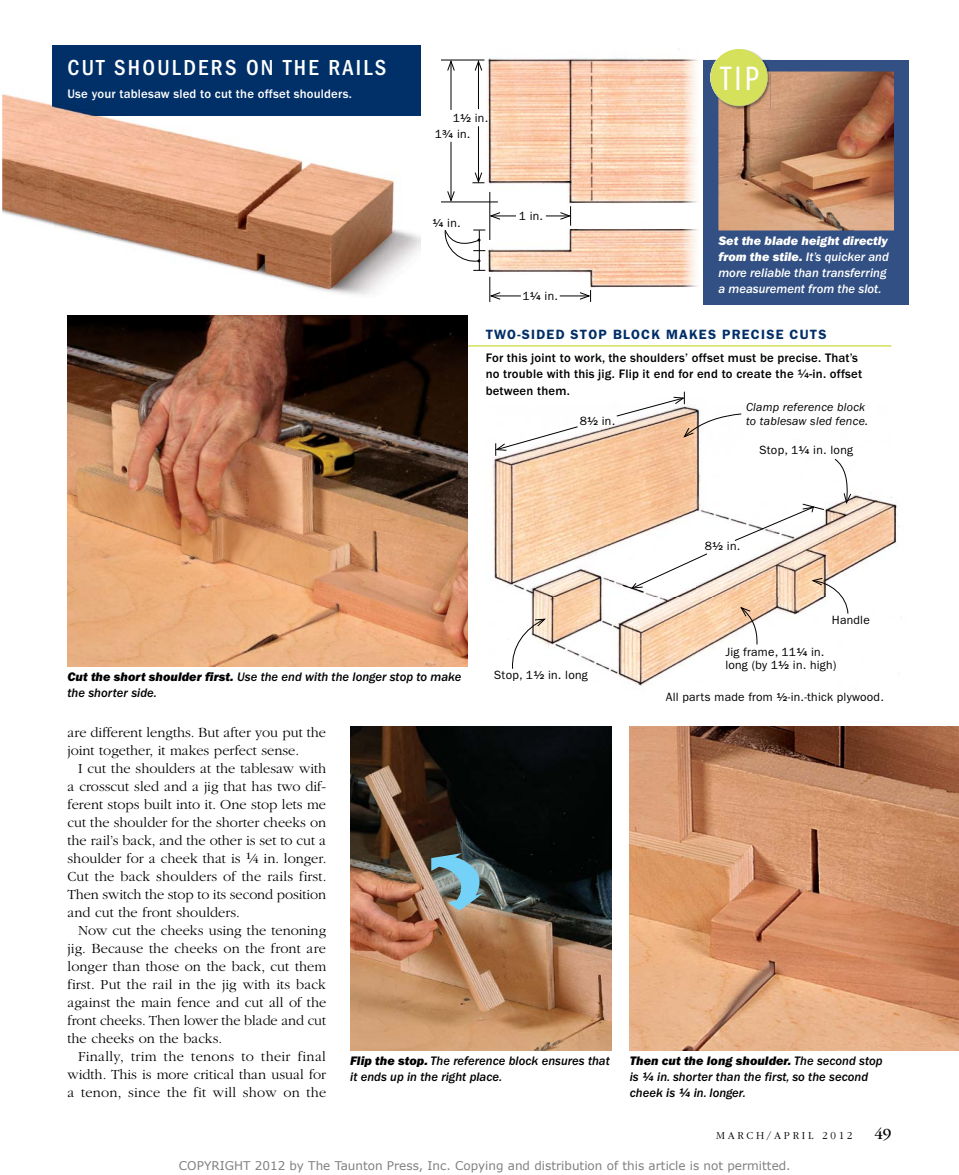
<style>
.page{position:relative;width:959px;height:1175px;background:#fff}
.page>*{position:absolute;margin:0;border:0;box-sizing:border-box;transform-origin:0 0}
.t1{font:34.95px "ITC Franklin Gothic Std Bk Cp";color:#fff}
.t2{font:500 condensed 22.5px "ITC Franklin Gothic Std";letter-spacing:.1em;color:#fff}
.t3{font:16.05px "ITC Garamond Std";color:#000}
.t4{font:300 14.4px/18px "ITC Garamond Std";color:#000;text-align:justify}
.t5{font:600 13.5px "ITC Franklin Gothic Std";letter-spacing:.09em;color:#002e67}
.t6{font:12.75px/15.8px "ITC Franklin Gothic Std Med It";color:#000}
.t7{font:500 12.75px/16.5px "ITC Franklin Gothic Std";letter-spacing:.015em;color:#000}
.t8{font:12.75px/15.8px "ITC Franklin Gothic Std Med It";color:#fff}
.t9{font:500 12.75px "ITC Franklin Gothic Std";letter-spacing:.015em;color:#fff}
.t10{font:12.75px "ITC Franklin Gothic Std Hvy It";color:#000}
.t11{font:12.75px "ITC Franklin Gothic Std Hvy It";color:#fff}
.t12{font:12px/13.5px "ITC Franklin Gothic Std";letter-spacing:.02em;color:#000}
.t13{font:12px "Verdana";color:#808080}
.t14{font:italic 12px/13.5px "ITC Franklin Gothic Std";letter-spacing:.02em;color:#000}
.t15{font:300 11.1px "ITC Garamond Std";letter-spacing:.24em;color:#000}
.s1{font-weight:500}
.s2{font-family:"ITC Franklin Gothic Std Hvy It"}
.s3{font-weight:400}
.s4{font-weight:400;font-size:10.05px}
.s5{font-family:"ITC Franklin Gothic Std Med It"}
.s6{font-family:"ITC Franklin Gothic Std";font-weight:600;font-style:italic}
</style>
<div class="page">
<img style="left:493px;top:425px;width:406px;height:262px">
<img style="left:463px;top:57px;width:235px;height:267px">
<div style="left:703px;top:60px;width:206px;height:244px;background:#325083"></div>
<img style="left:2px;top:94px;width:52px;height:131px">
<img style="left:54px;top:116px;width:366px;height:179px">
<div style="left:52px;top:45px;width:368px;height:71px;background:#013068"></div>
<img style="left:629px;top:726px;width:329px;height:324px">
<img style="left:350px;top:726px;width:262px;height:324px">
<svg style="left:431px;top:853px;width:53px;height:57px;background:#799ba4"></svg>
<hr style="left:456px;top:345px;width:435px;height:1px;background:#d5e05b">
<img style="left:68px;top:315px;width:399px;height:351px">
<hr style="left:489px;top:192px;width:1px;height:48px;background:#000">
<svg style="left:488px;top:212px;width:28px;height:8px"></svg>
<hr style="left:491px;top:295px;width:30px;height:1px;background:#000">
<svg style="left:489px;top:277px;width:12px;height:25px"></svg>
<hr style="left:479px;top:230px;width:1px;height:41px;background:#000">
<svg style="left:546px;top:206px;width:25px;height:20px"></svg>
<hr style="left:559px;top:295px;width:30px;height:1px;background:#000">
<svg style="left:579px;top:290px;width:12px;height:12px"></svg>
<svg style="left:444px;top:229px;width:41px;height:34px"></svg>
<hr style="left:441px;top:60px;width:43px;height:1px;background:#000">
<hr style="left:441px;top:201px;width:57px;height:1px;background:#000">
<hr style="left:478px;top:61px;width:1px;height:48px;background:#000">
<svg style="left:474px;top:59px;width:9px;height:12px"></svg>
<hr style="left:450px;top:61px;width:1px;height:49px;background:#000">
<svg style="left:446px;top:59px;width:9px;height:12px"></svg>
<hr style="left:450px;top:142px;width:1px;height:58px;background:#000">
<svg style="left:446px;top:190px;width:9px;height:13px"></svg>
<img style="left:718px;top:71px;width:176px;height:159px">
<img style="left:718px;top:71px;width:52px;height:38px">
<img style="left:710px;top:49px;width:58px;height:57px">
<div style="left:710px;top:49px;width:57px;height:57px;background:#d5e05b;border-radius:50%"></div>
<hr style="left:478px;top:126px;width:1px;height:56px;background:#000">
<svg style="left:472px;top:172px;width:12px;height:12px"></svg>
<svg style="left:810px;top:577px;width:38px;height:37px"></svg>
<svg style="left:739px;top:606px;width:18px;height:39px"></svg>
<svg style="left:511px;top:618px;width:35px;height:51px"></svg>
<svg style="left:834px;top:458px;width:17px;height:47px"></svg>
<svg style="left:734px;top:503px;width:90px;height:38px"></svg>
<svg style="left:622px;top:553px;width:86px;height:40px"></svg>
<svg style="left:494px;top:426px;width:84px;height:30px"></svg>
<svg style="left:616px;top:392px;width:126px;height:46px"></svg>
<h2 class="t2" style="left:68px;top:55px;width:320px">CUT SHOULDERS ON THE RAILS</h2>
<p class="t9" style="left:68px;top:87px;width:286px">Use your tablesaw sled to cut the offset shoulders.</p>
<p class="t12" style="left:452px;top:111px;width:37px">1<span class="s1">½</span> in.</p>
<p class="t12" style="left:435px;top:127px;width:37px">1<span class="s1">¾</span> in.</p>
<p class="t12" style="left:432px;top:216px;width:30px"><span class="s1">¼</span> in.</p>
<p class="t12" style="left:519px;top:209px;width:26px">1 in.</p>
<p class="t12" style="left:522px;top:289px;width:37px">1<span class="s1">¼</span> in.</p>
<h1 class="t1" style="left:720px;top:59px;width:40px">TIP</h1>
<p class="t11" style="left:718px;top:233px;width:171px">Set the blade height directly</p>
<p class="t8" style="left:718px;top:249px;width:172px"><span class="s2">from the stile.</span> It’s quicker and more reliable than transferring a measurement from the slot.</p>
<p class="t5" style="left:485px;top:326px;width:342px">TWO-SIDED STOP BLOCK MAKES PRECISE CUTS</p>
<p class="t7" style="left:485px;top:349px;width:378px">For this joint to work, the shoulders’ offset must be precise. That’s no trouble with this jig. Flip it end for end to create the ¼-in. offset between them.</p>
<p class="t12" style="left:579px;top:414px;width:37px">8<span class="s1">½</span> in.</p>
<p class="t14" style="left:746px;top:400px;width:124px">Clamp reference block to tablesaw sled fence.</p>
<p class="t12" style="left:759px;top:443px;width:95px">Stop, 1<span class="s1">¼</span> in. long</p>
<p class="t12" style="left:704px;top:539px;width:37px">8<span class="s1">½</span> in.</p>
<p class="t12" style="left:832px;top:613px;width:39px">Handle</p>
<p class="t6" style="left:68px;top:669px;width:395px"><span class="s2">Cut the short shoulder first.</span> Use the end with the longer stop to make the shorter side.</p>
<p class="t12" style="left:494px;top:668px;width:95px">Stop, 1<span class="s1">½</span> in. long</p>
<p class="t12" style="left:725px;top:645px;width:113px">Jig frame, 11<span class="s1">¼</span> in. long (by 1<span class="s1">½</span> in. high)</p>
<p class="t12" style="left:665px;top:690px;width:220px">All parts made from <span class="s1">½</span>-in.-thick plywood.</p>
<p class="t4" style="left:68px;top:723px;width:260px">are different lengths. But after you put the joint together, it makes perfect sense.</p>
<p class="t4" style="left:68px;top:759px;width:260px;text-indent:10px">I cut the shoulders at the tablesaw with a crosscut sled and a jig that has two dif&shy;ferent stops built into it. one stop lets me cut the shoulder for the shorter cheeks on the rail’s back, and the other is set to cut a shoulder for a cheek that is <sup>1</sup><span class="s3">⁄</span><span class="s4">4</span> in. longer.<br>Cut the back shoulders of the rails first.<br>Then switch the stop to its second position and cut the front shoulders.</p>
<p class="t4" style="left:68px;top:921px;width:260px;text-indent:10px">Now cut the cheeks using the tenoning jig. Because the cheeks on the front are longer than those on the back, cut them first. Put the rail in the jig with its back against the main fence and cut all of the front cheeks. Then lower the blade and cut the cheeks on the backs.</p>
<p class="t4" style="left:68px;top:1047px;width:260px;text-indent:10px">Finally, trim the tenons to their final width. This is more critical than usual for a tenon, since the fit will show on the</p>
<p class="t6" style="left:350px;top:1053px;width:261px"><span class="s2">Flip the stop.</span> The reference block ensures that it ends up in the right place.</p>
<p class="t10" style="left:630px;top:1053px;width:254px">Then cut the long shoulder. <span class="s5">The second stop</span></p>
<p class="t6" style="left:630px;top:1069px;width:240px">is <span class="s6">¼</span> in. shorter than the first, so the second cheek is <span class="s6">¼</span> in. longer.</p>
<p class="t15" style="left:716px;top:1129px;width:138px">MAr CH/APr IL 2012</p>
<p class="t3" style="left:874px;top:1125px;width:18px">49</p>
<p class="t13" style="left:179px;top:1158px;width:613px">COPYRIGHT 2012 by The Taunton Press, Inc. Copying and distribution of this article is not permitted.</p>
</div>
